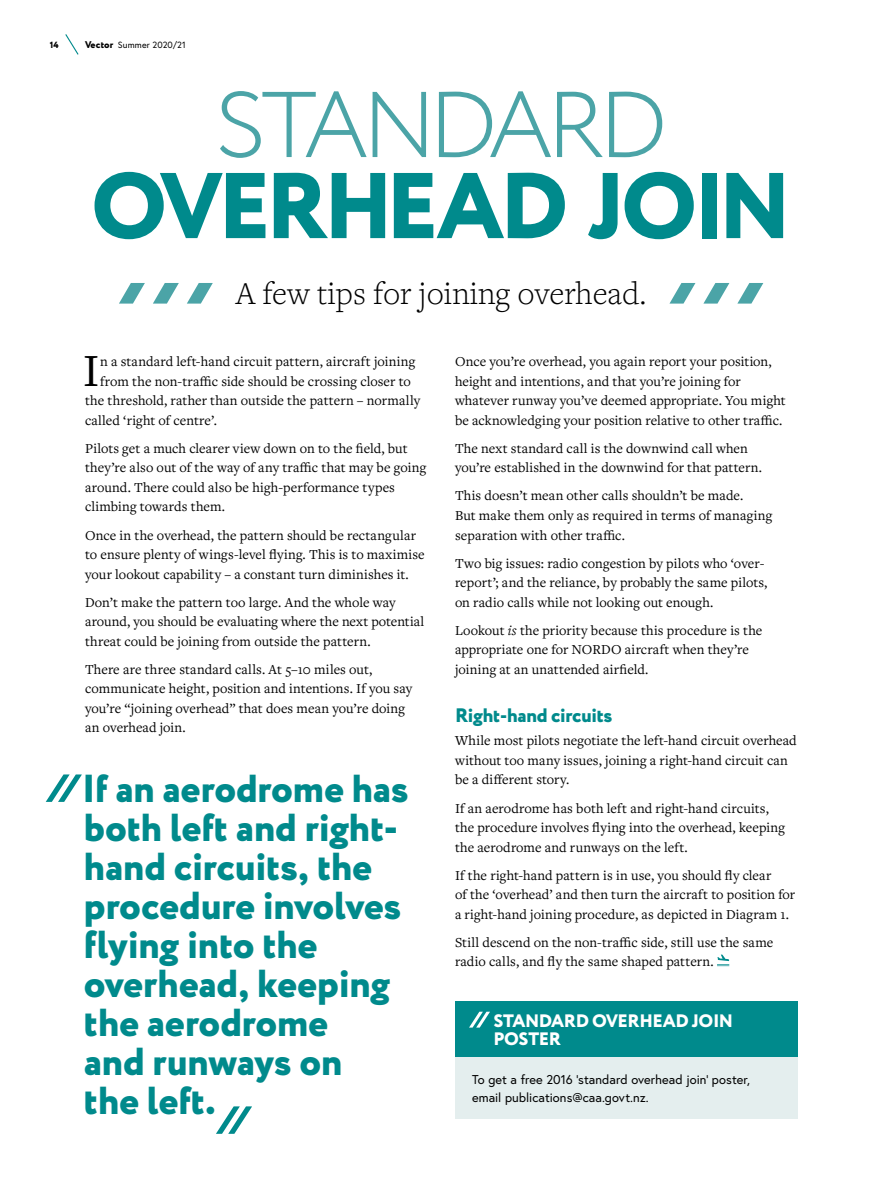
<style>
.page{position:relative;width:893px;height:1200px;background:#fff}
.page>*{position:absolute;margin:0;border:0;box-sizing:border-box;transform-origin:0 0}
.t1{font:800 93px/81px "Circe";letter-spacing:-.055em;color:#008a8c;text-align:center}
.Body_-_first_para_sm{font:47.85px "Freight Text Pro";color:#000}
.Pullquote{font:800 39px/39px "Circe";letter-spacing:-.005em;color:#008a8c}
.Intro_Large{font:300 33px "Freight Text Pro";color:#000}
.t2{font:800 19.5px "Circe";letter-spacing:-.015em;color:#008a8c}
.Sidebar_H1{font:800 18px/18px "Circe";letter-spacing:-.02em;color:#fff}
.Body{font:14.25px/19.5px "Freight Text Pro";letter-spacing:.005em;color:#000}
.Body_-_first_para_sm-2{font:14.25px "Freight Text Pro";letter-spacing:.005em;color:#000}
.Sidebar_Body{font:12.75px/17.7px "Europa";letter-spacing:.005em;color:#000}
.t3{font:9px "Europa";letter-spacing:.02em;color:#000}
.t4{font:800 9px "Circe";color:#000}
.s1{font-family:"Circe";font-weight:800;font-size:9.75px}
.s2{font-weight:300;color:#4ba4a7}
.s3{font-style:italic}
</style>
<div class="page">
<svg style="left:46px;top:774px;width:36px;height:27px"></svg>
<svg style="left:216px;top:1106px;width:36px;height:27px"></svg>
<div style="left:455px;top:1000px;width:342px;height:59px;background:#008a8c"></div>
<svg style="left:469px;top:1011px;width:21px;height:16px"></svg>
<div style="left:455px;top:1056px;width:342px;height:62px;background:#e4eeee"></div>
<svg style="left:717px;top:954px;width:12px;height:11px"></svg>
<svg style="left:119px;top:283px;width:26px;height:20px"></svg>
<svg style="left:153px;top:283px;width:26px;height:20px"></svg>
<svg style="left:187px;top:283px;width:26px;height:20px"></svg>
<svg style="left:670px;top:283px;width:25px;height:20px"></svg>
<svg style="left:704px;top:283px;width:25px;height:20px"></svg>
<svg style="left:737px;top:283px;width:26px;height:20px"></svg>
<svg style="left:65px;top:34px;width:14px;height:21px"></svg>
<p class="t4" style="left:50px;top:38px;width:11px">14</p>
<p class="t3" style="left:85px;top:39px;width:102px"><span class="s1">Vector</span> Summer 2020/21</p>
<h1 class="t1" style="left:91px;top:90px;width:702px"><span class="s2">STANDARD<br></span>OVERHEAD JOIN</h1>
<p class="Intro_Large" style="left:236px;top:271px;width:412px">A few tips for joining overhead.</p>
<p class="Body_-_first_para_sm" style="left:83px;top:339px;width:18px">I</p>
<p class="Body_-_first_para_sm-2" style="left:100px;top:352px;width:317px">n a standard left-hand circuit pattern, aircraft joining</p>
<p class="Body_-_first_para_sm-2" style="left:100px;top:372px;width:312px">from the non-traffic side should be crossing closer to</p>
<p class="Body_-_first_para_sm-2" style="left:85px;top:391px;width:337px">the threshold, rather than outside the pattern – normally</p>
<p class="Body_-_first_para_sm-2" style="left:85px;top:411px;width:134px">called ‘right of centre’.</p>
<p class="Body" style="left:85px;top:438px;width:343px">Pilots get a much clearer view down on to the field, but they’re also out of the way of any traffic that may be going around. There could also be high-performance types climbing towards them.</p>
<p class="Body" style="left:85px;top:524px;width:341px">Once in the overhead, the pattern should be rectangular to ensure plenty of wings-level flying. This is to maximise your lookout capability – a constant turn diminishes it.</p>
<p class="Body" style="left:85px;top:591px;width:341px">Don’t make the pattern too large. And the whole way around, you should be evaluating where the next potential threat could be joining from outside the pattern.</p>
<p class="Body" style="left:85px;top:658px;width:329px">There are three standard calls. At 5–10 miles out, communicate height, position and intentions. If you say you’re “joining overhead” that does mean you’re doing an overhead join.</p>
<p class="Pullquote" style="left:82px;top:771px;width:328px">If an aerodrome has both left and right&shy;hand circuits, the procedure involves flying into the overhead, keeping the aerodrome<br>and runways on<br>the left.</p>
<p class="Body" style="left:455px;top:351px;width:332px">Once you’re overhead, you again report your position, height and intentions, and that you’re joining for whatever runway you’ve deemed appropriate. You might be acknowledging your position relative to other traffic.</p>
<p class="Body" style="left:455px;top:438px;width:309px">The next standard call is the downwind call when you’re established in the downwind for that pattern.</p>
<p class="Body" style="left:455px;top:485px;width:319px">This doesn’t mean other calls shouldn’t be made.<br>But make them only as required in terms of managing separation with other traffic.</p>
<p class="Body" style="left:455px;top:552px;width:314px">Two big issues: radio congestion by pilots who ‘over&shy;report’; and the reliance, by probably the same pilots, on radio calls while not looking out enough.</p>
<p class="Body" style="left:455px;top:619px;width:309px">Lookout <span class="s3">is</span> the priority because this procedure is the appropriate one for NORDO aircraft when they’re joining at an unattended airfield.</p>
<h2 class="t2" style="left:455px;top:701px;width:159px">Right-hand circuits</h2>
<p class="Body" style="left:455px;top:730px;width:343px">While most pilots negotiate the left-hand circuit overhead without too many issues, joining a right-hand circuit can be a different story.</p>
<p class="Body" style="left:455px;top:797px;width:331px">If an aerodrome has both left and right-hand circuits, the procedure involves flying into the overhead, keeping the aerodrome and runways on the left.</p>
<p class="Body" style="left:455px;top:864px;width:342px">If the right-hand pattern is in use, you should fly clear<br>of the ‘overhead’ and then turn the aircraft to position for a right-hand joining procedure, as depicted in Diagram 1.</p>
<p class="Body" style="left:455px;top:931px;width:320px">Still descend on the non-traffic side, still use the same radio calls, and fly the same shaped pattern.</p>
<p class="Sidebar_H1" style="left:493px;top:1012px;width:241px">STANDARD OVERHEAD JOIN<br>POSTER</p>
<p class="Sidebar_Body" style="left:472px;top:1070px;width:279px">To get a free 2016 ‘standard overhead join’ poster, email publications@caa.govt.nz.</p>
</div>
